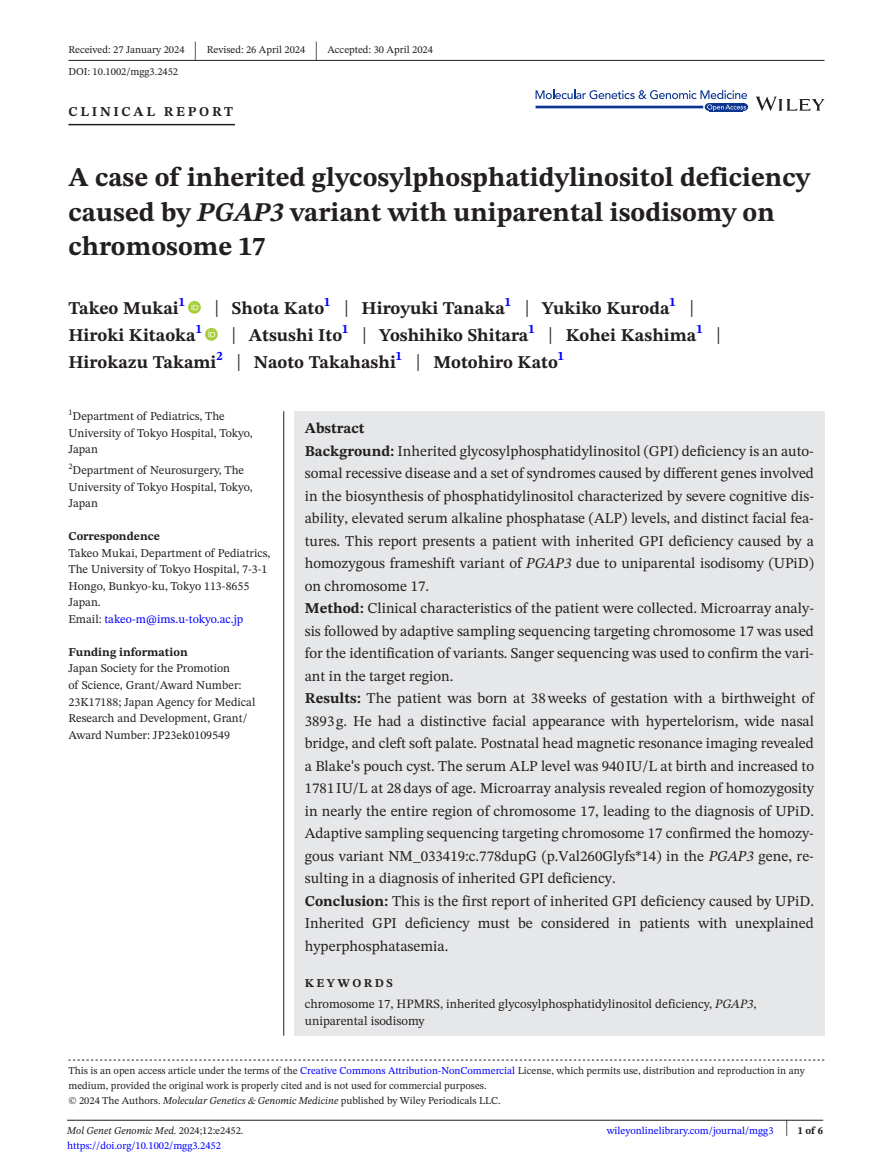
<style>
.page{position:relative;width:893px;height:1174px;background:#fff}
.page>*{position:absolute;margin:0;border:0;box-sizing:border-box;transform-origin:0 0}
.t1{font:700 27px/34.5px "STIX Two Text";color:#231f20}
.t2{font:25.65px "STIX Two Text";color:#231f20;scale:.49 1}
.t3{font:700 18px/27px "STIX Two Text";color:#231f20}
.t4{font:15px/22.5px "STIX Two Text";color:#231f20}
.t5{font:700 13.5px "STIX Two Text";letter-spacing:.2em;color:#231f20}
.t6{font:12.75px/17.2px "STIX Two Text";color:#231f20}
.t7{font:12px/16.5px "STIX Two Text";color:#231f20}
.t8{font:700 12px "STIX Two Text";color:#231f20}
.t9{font:700 12px "STIX Two Text";letter-spacing:.2em;color:#231f20}
.t10{font:10.5px/15px "STIX Two Text";color:#231f20}
.t11{font:10.5px "STIX Two Text";color:#00f}
.t12{font:italic 10.5px "STIX Two Text";color:#231f20}
.t13{font:700 10.5px "STIX Two Text";color:#231f20}
.s1{font-style:italic}
.s2{font-weight:400;font-size:23.4px}
.s3{color:#00f}
.s4{font-weight:700}
.s5{font-family:"Lato"}
.s6{font-style:normal}
.s7{font-weight:400;font-size:22.2px}
</style>
<div class="page">
<hr style="left:67px;top:1119px;width:756px;height:1px;background:#231f20">
<svg style="left:756px;top:97px;width:68px;height:14px"></svg>
<svg style="left:536px;top:90px;width:211px;height:21px"></svg>
<hr style="left:68px;top:60px;width:756px;height:1px;background:#231f20">
<hr style="left:68px;top:124px;width:167px;height:1px;background:#231f20">
<svg style="left:188px;top:301px;width:13px;height:13px"></svg>
<svg style="left:191px;top:303px;width:7px;height:7px"></svg>
<svg style="left:205px;top:328px;width:13px;height:13px"></svg>
<svg style="left:208px;top:330px;width:7px;height:7px"></svg>
<div style="left:294px;top:411px;width:530px;height:624px;background:#e6e7e9"></div>
<hr style="left:283px;top:411px;width:1px;height:624px;background:#231f20">
<svg style="left:68px;top:1059px;width:756px;height:1px"></svg>
<p class="t10" style="left:68px;top:42px;width:118px">Received: 27 January 2024</p>
<h2 class="t2" style="left:194px;top:32px;width:8px">|</h2>
<p class="t10" style="left:207px;top:42px;width:100px">Revised: 26 April 2024</p>
<h2 class="t2" style="left:315px;top:32px;width:8px">|</h2>
<p class="t10" style="left:328px;top:42px;width:107px">Accepted: 30 April 2024</p>
<p class="t10" style="left:68px;top:64px;width:111px">DOI: 10.1002/mgg3.2452</p>
<p class="t5" style="left:68px;top:101px;width:166px">CLINICAL REPORT</p>
<h1 class="t1" style="left:68px;top:161px;width:743px">A case of inherited glycosylphosphatidylinositol deficiency caused by <span class="s1">PGAP3</span> variant with uniparental isodisomy on chromosome 17</h1>
<p class="t3" style="left:68px;top:295px;width:118px">Takeo Mukai<sup>1</sup></p>
<p class="t3" style="left:214px;top:295px;width:481px"><span class="s2">|</span> Shota Kato<sup>1</sup> <span class="s2">|</span> Hiroyuki Tanaka<sup>1</sup> <span class="s2">|</span> Yukiko Kuroda<sup>1</sup> <span class="s2">|</span></p>
<p class="t3" style="left:68px;top:322px;width:135px">Hiroki Kitaoka<sup>1</sup></p>
<p class="t3" style="left:68px;top:322px;width:654px;text-indent:163px"><span class="s2">|</span> Atsushi Ito<sup>1</sup> <span class="s2">|</span> Yoshihiko Shitara<sup>1</sup> <span class="s2">|</span> Kohei Kashima<sup>1</sup> <span class="s2">|<br></span>Hirokazu Takami<sup>2</sup> <span class="s2">|</span> Naoto Takahashi<sup>1</sup> <span class="s2">|</span> Motohiro Kato<sup>1</sup></p>
<p class="t7" style="left:68px;top:408px;width:186px"><sup>1</sup>Department of Pediatrics, The<br>University of Tokyo Hospital, Tokyo,<br>Japan</p>
<p class="t7" style="left:68px;top:462px;width:186px"><sup>2</sup>Department of Neurosurgery, The<br>University of Tokyo Hospital, Tokyo,<br>Japan</p>
<p class="t8" style="left:68px;top:528px;width:93px">Correspondence</p>
<p class="t7" style="left:68px;top:544px;width:203px">Takeo Mukai, Department of Pediatrics,<br>The University of Tokyo Hospital, 7-3-1<br>Hongo, Bunkyo-ku, Tokyo 113-8655<br>Japan.<br>Email: <span class="s3">takeo-m@ims.u-tokyo.ac.jp</span></p>
<p class="t8" style="left:68px;top:643px;width:121px">Funding information</p>
<p class="t7" style="left:68px;top:660px;width:188px">Japan Society for the Promotion<br>of Science, Grant/Award Number:<br>23K17188; Japan Agency for Medical<br>Research and Development, Grant/<br>Award Number: JP23ek0109549</p>
<p class="t4" style="left:305px;top:417px;width:511px"><span class="s4">Abstract<br>Background:</span> Inherited glycosylphosphatidylinositol (GPI) deficiency is an auto&shy;somal recessive disease and a set of syndromes caused by different genes involved in the biosynthesis of phosphatidylinositol characterized by severe cognitive dis&shy;ability, elevated serum alkaline phosphatase (ALP) levels, and distinct facial fea&shy;tures. This report presents a patient with inherited GPI deficiency caused by a homozygous frameshift variant of <span class="s1">PGAP3</span> due to uniparental isodisomy (UPiD) on chromosome 17.<br><span class="s4">Method:</span> Clinical characteristics of the patient were collected. Microarray analy&shy;sis followed by adaptive sampling sequencing targeting chromosome 17 was used for the identification of variants. Sanger sequencing was used to confirm the vari&shy;ant in the target region.<br><span class="s4">Results:</span> The patient was born at 38weeks of gestation with a birthweight of 3893 g. He had a distinctive facial appearance with hypertelorism, wide nasal bridge, and cleft soft palate. Postnatal head magnetic resonance imaging revealed a Blake<span class="s5">'</span>s pouch cyst. The serum ALP level was 940IU/L at birth and increased to 1781 IU/L at 28days of age. Microarray analysis revealed region of homozygosity in nearly the entire region of chromosome 17, leading to the diagnosis of UPiD.<br>Adaptive sampling sequencing targeting chromosome 17 confirmed the homozy&shy;gous variant NM_033419:c.778dupG (p.Val260Glyfs*14) in the <span class="s1">PGAP3</span> gene, re&shy;sulting in a diagnosis of inherited GPI deficiency.<br><span class="s4">Conclusion:</span> This is the first report of inherited GPI deficiency caused by UPiD.<br>Inherited GPI deficiency must be considered in patients with unexplained hyperphosphatasemia.</p>
<p class="t9" style="left:305px;top:974px;width:90px">KEYWORDS</p>
<p class="t6" style="left:305px;top:995px;width:453px">chromosome 17, HPMRS, inherited glycosylphosphatidylinositol deficiency, <span class="s1">PGAP3</span>, uniparental isodisomy</p>
<p class="t10" style="left:68px;top:1063px;width:738px">This is an open access article under the terms of the <span class="s3">Creative Commons Attribution-NonCommercial</span> License, which permits use, distribution and reproduction in any medium, provided the original work is properly cited and is not used for commercial purposes.<br>© 2024 The Authors. <span class="s1">Molecular Genetics &amp; Genomic Medicine</span> published by Wiley Periodicals LLC.</p>
<p class="t12" style="left:67px;top:1123px;width:178px">Mol Genet Genomic Med. <span class="s6">2024;12:e2452.</span></p>
<p class="t13" style="left:785px;top:1123px;width:39px"><span class="s7">|</span> 1 of 6</p>
<p class="t11" style="left:67px;top:1138px;width:155px">https://doi.org/10.1002/mgg3.2452</p>
<p class="t11" style="left:607px;top:1123px;width:168px">wileyonlinelibrary.com/journal/mgg3</p>
</div>
